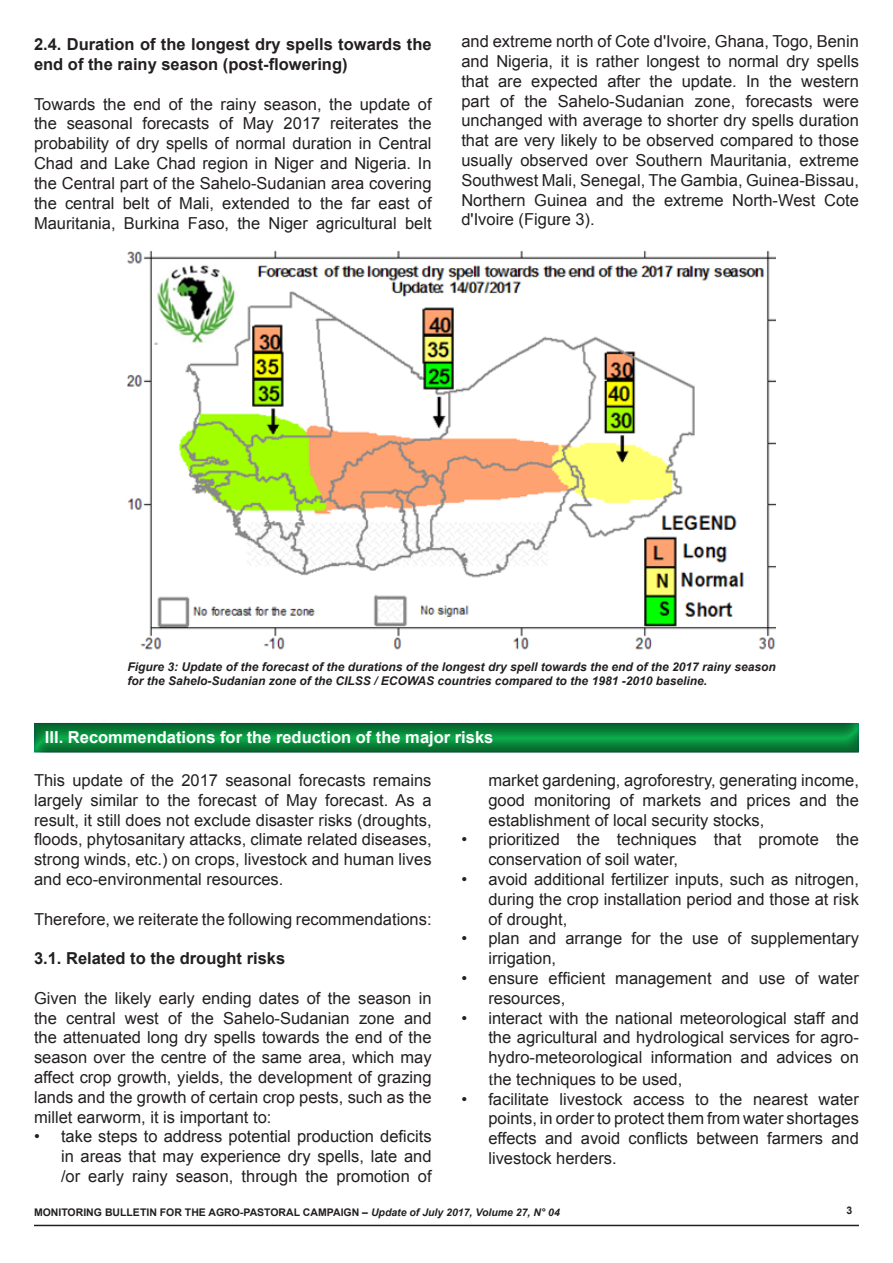
<style>
.page{position:relative;width:893px;height:1263px;background:#fff}
.page>*{position:absolute;margin:0;border:0;box-sizing:border-box;transform-origin:0 0}
.t1{font:16.5px/19.8px "Arial";color:#231f20;text-align:justify}
.t2{font:700 16.5px/19.8px "Arial";color:#231f20}
.t3{font:700 16.5px "Arial";color:#fff}
.t4{font:italic 700 12px/14.4px "Arial";color:#231f20}
.t5{font:700 10.5px "Arial";color:#231f20}
.s1{font-family:"Times New Roman";font-size:18px}
.s2{font-style:italic}
</style>
<div class="page">
<hr style="left:34px;top:1225px;width:825px;height:1px;background:#231f20">
<div style="left:24px;top:719px;width:837px;height:36px;background:#231f20;opacity:.5"></div>
<img style="left:128px;top:251px;width:648px;height:399px">
<p class="t2" style="left:34px;top:35px;width:399px">2.4. Duration of the longest dry spells towards the end of the rainy season (post-flowering)</p>
<p class="t1" style="left:34px;top:94px;width:399px">Towards the end of the rainy season, the update of the seasonal forecasts of May 2017 reiterates the probability of dry spells of normal duration in Central Chad and Lake Chad region in Niger and Nigeria. In the Central part of the Sahelo-Sudanian area covering the central belt of Mali, extended to the far east of Mauritania, Burkina Faso, the Niger agricultural belt</p>
<p class="t1" style="left:461px;top:32px;width:399px">and extreme north of Cote d'Ivoire, Ghana, Togo, Benin and Nigeria, it is rather longest to normal dry spells that are expected after the update. In the western part of the Sahelo-Sudanian zone, forecasts were unchanged with average to shorter dry spells duration that are very likely to be observed compared to those usually observed over Southern Mauritania, extreme Southwest Mali, Senegal, The Gambia, Guinea-Bissau, Northern Guinea and the extreme North-West Cote d'Ivoire (Figure 3).</p>
<p class="t4" style="left:128px;top:660px;width:650px">Figure 3: Update of the forecast of the durations of the longest dry spell towards the end of the 2017 rainy season for the Sahelo-Sudanian zone of the CILSS / ECOWAS countries compared to the 1981 -2010 baseline.</p>
<p class="t3" style="left:45px;top:726px;width:450px">III. Recommendations for the reduction of the major risks</p>
<p class="t1" style="left:34px;top:770px;width:399px">This update of the 2017 seasonal forecasts remains largely similar to the forecast of May forecast. As a result, it still does not exclude disaster risks (droughts, floods, phytosanitary attacks, climate related diseases, strong winds, etc.) on crops, livestock and human lives and eco-environmental resources.</p>
<p class="t1" style="left:34px;top:909px;width:399px">Therefore, we reiterate the following recommendations:</p>
<p class="t2" style="left:34px;top:949px;width:253px">3.1. Related to the drought risks</p>
<p class="t1" style="left:34px;top:988px;width:399px">Given the likely early ending dates of the season in the central west of the Sahelo-Sudanian zone and the attenuated long dry spells towards the end of the season over the centre of the same area, which may affect crop growth, yields, the development of grazing lands and the growth of certain crop pests, such as the millet earworm, it is important to:</p>
<p class="t1" style="left:61px;top:1127px;width:372px;text-indent:-27px">• take steps to address potential production deficits in areas that may experience dry spells, late and /or early rainy season, through the promotion of</p>
<p class="t1" style="left:488px;top:770px;width:372px">market gardening, agroforestry, generating income, good monitoring of markets and prices and the establishment of local security stocks,</p>
<p class="t1" style="left:488px;top:830px;width:372px;text-indent:-27px">• prioritized the techniques that promote the conservation of soil water,</p>
<p class="t1" style="left:488px;top:869px;width:372px;text-indent:-27px">• avoid additional fertilizer inputs, such as nitrogen, during the crop installation period and those at risk of drought,</p>
<p class="t1" style="left:488px;top:929px;width:372px;text-indent:-27px">• plan and arrange for the use of supplementary irrigation,</p>
<p class="t1" style="left:488px;top:968px;width:372px;text-indent:-27px">• ensure efficient management and use of water resources,</p>
<p class="t1" style="left:488px;top:1008px;width:372px;text-indent:-27px">• interact with the national meteorological staff and the agricultural and hydrological services for agro&shy;hydro-meteorological information and advices on</p>
<p class="t1" style="left:488px;top:1069px;width:195px"><span class="s1">t</span>he techniques to be used,</p>
<p class="t1" style="left:488px;top:1089px;width:372px;text-indent:-27px">• facilitate livestock access to the nearest water points, in order to protect them from water shortages effects and avoid conflicts between farmers and livestock herders.</p>
<p class="t5" style="left:34px;top:1205px;width:527px">MONITORING BULLETIN FOR THE AGRO-PASTORAL CAMPAIGN – <span class="s2">Update of July 2017, Volume 27, N° 04</span></p>
<p class="t5" style="left:846px;top:1203px;width:7px">3</p>
</div>
